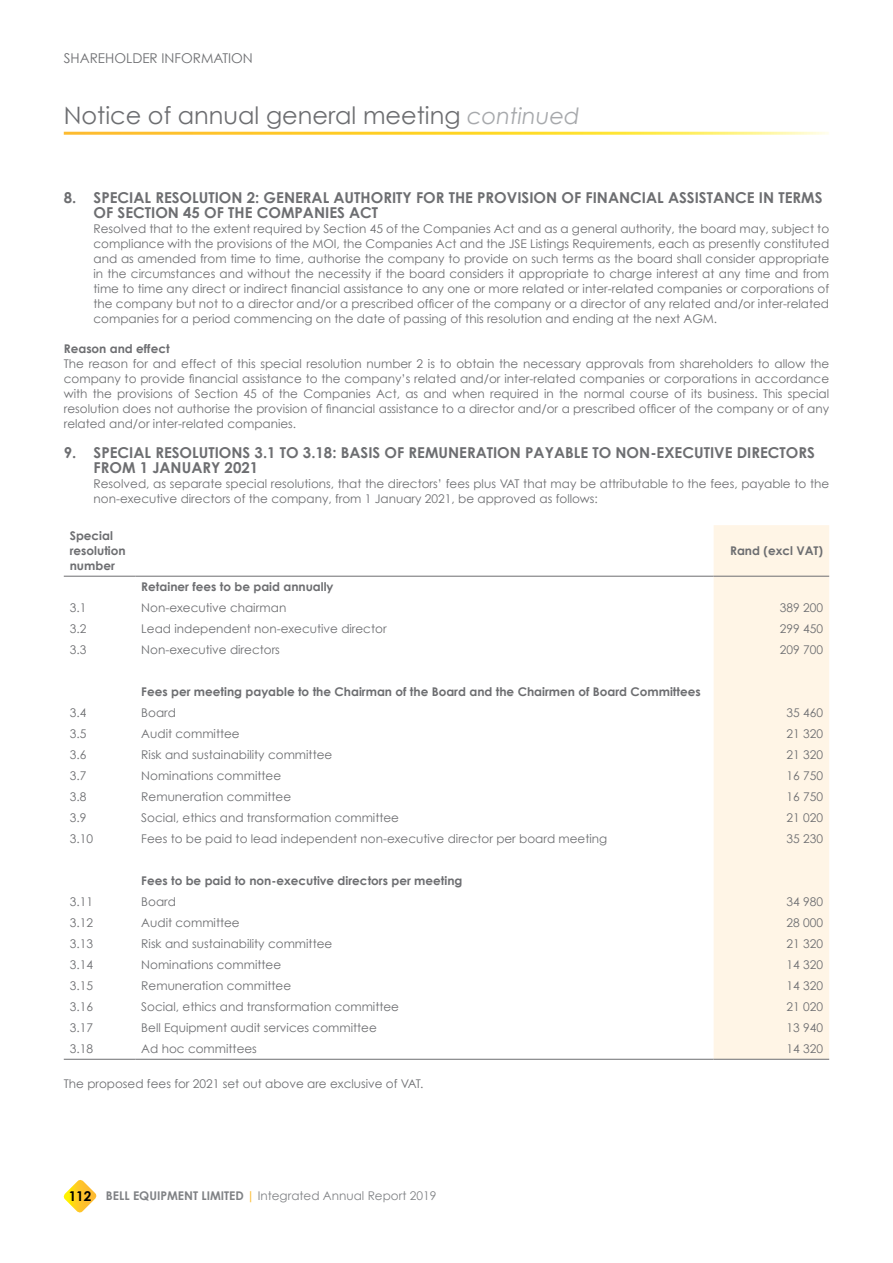
<style>
.page{position:relative;width:893px;height:1263px;background:#fff}
.page>*{position:absolute;margin:0;border:0;box-sizing:border-box;transform-origin:0 0}
.t1{font:24px "Century Gothic";color:#6d6e71}
.t2{font:700 15px/15px "Century Gothic";color:#6d6e71}
.t3{font:13.5px "Century Gothic";color:#6d6e71}
.t4{font:12px/15px "Century Gothic";color:#6d6e71;text-align:justify}
.t5{font:700 12px/15px "Century Gothic";color:#6d6e71}
.t6{font:12px "Century Gothic";color:#808285}
.s1{font-style:italic;font-size:22.5px;color:#a7a9ac}
.s2{font-weight:700;font-size:13.5px;color:#000}
.s3{font-weight:700}
.s4{font-weight:700;color:#fdbb30}
</style>
<div class="page">
<svg style="left:63px;top:1180px;width:34px;height:33px"></svg>
<div style="left:714px;top:525px;width:115px;height:534px;background:#fff5e6"></div>
<hr style="left:64px;top:1059px;width:71px;height:1px;background:#6d6e71">
<hr style="left:135px;top:1059px;width:579px;height:1px;background:#6d6e71">
<hr style="left:714px;top:1059px;width:115px;height:1px;background:#6d6e71">
<hr style="left:64px;top:576px;width:71px;height:1px;background:#6d6e71">
<hr style="left:135px;top:576px;width:579px;height:1px;background:#6d6e71">
<hr style="left:714px;top:576px;width:115px;height:1px;background:#6d6e71">
<p class="t3" style="left:64px;top:50px;width:191px">SHAREHOLDER INFORMATION</p>
<h1 class="t1" style="left:64px;top:101px;width:517px">Notice of annual general meeting <span class="s1">continued</span></h1>
<p class="t2" style="left:94px;top:189px;width:730px;text-indent:-30px">8. SPECIAL RESOLUTION 2: GENERAL AUTHORITY FOR THE PROVISION OF FINANCIAL ASSISTANCE IN TERMS<br>OF SECTION 45 OF THE COMPANIES ACT</p>
<p class="t4" style="left:94px;top:221px;width:737px">Resolved that to the extent required by Section 45 of the Companies Act and as a general authority, the board may, subject to compliance with the provisions of the MOI, the Companies Act and the JSE Listings Requirements, each as presently constituted and as amended from time to time, authorise the company to provide on such terms as the board shall consider appropriate in the circumstances and without the necessity if the board considers it appropriate to charge interest at any time and from time to time any direct or indirect financial assistance to any one or more related or inter-related companies or corporations of the company but not to a director and/or a prescribed officer of the company or a director of any related and/or inter-related companies for a period commencing on the date of passing of this resolution and ending at the next AGM.</p>
<p class="t5" style="left:64px;top:340px;width:107px">Reason and effect</p>
<p class="t4" style="left:64px;top:356px;width:767px">The reason for and effect of this special resolution number 2 is to obtain the necessary approvals from shareholders to allow the company to provide financial assistance to the company’s related and/or inter-related companies or corporations in accordance with the provisions of Section 45 of the Companies Act, as and when required in the normal course of its business. This special resolution does not authorise the provision of financial assistance to a director and/or a prescribed officer of the company or of any related and/or inter-related companies.</p>
<p class="t2" style="left:94px;top:444px;width:723px;text-indent:-30px">9. SPECIAL RESOLUTIONS 3.1 TO 3.18: BASIS OF REMUNERATION PAYABLE TO NON-EXECUTIVE DIRECTORS<br>FROM 1 JANUARY 2021</p>
<p class="t4" style="left:94px;top:476px;width:737px">Resolved, as separate special resolutions, that the directors’ fees plus VAT that may be attributable to the fees, payable to the non-executive directors of the company, from 1 January 2021, be approved as follows:</p>
<p class="t5" style="left:70px;top:528px;width:57px">Special resolution number</p>
<p class="t5" style="left:141px;top:579px;width:194px">Retainer fees to be paid annually</p>
<p class="t5" style="left:730px;top:543px;width:95px">Rand (excl VAT)</p>
<p class="t4" style="left:70px;top:600px;width:18px">3.1</p>
<p class="t4" style="left:141px;top:600px;width:147px">Non-executive chairman</p>
<p class="t4" style="left:780px;top:600px;width:45px">389 200</p>
<p class="t4" style="left:70px;top:621px;width:18px">3.2</p>
<p class="t4" style="left:141px;top:621px;width:247px">Lead independent non-executive director</p>
<p class="t4" style="left:780px;top:621px;width:45px">299 450</p>
<p class="t4" style="left:70px;top:642px;width:18px">3.3</p>
<p class="t4" style="left:141px;top:642px;width:140px">Non-executive directors</p>
<p class="t4" style="left:780px;top:642px;width:45px">209 700</p>
<p class="t5" style="left:141px;top:684px;width:561px">Fees per meeting payable to the Chairman of the Board and the Chairmen of Board Committees</p>
<p class="t4" style="left:70px;top:705px;width:18px">3.4</p>
<p class="t4" style="left:141px;top:705px;width:36px">Board</p>
<p class="t4" style="left:787px;top:705px;width:38px">35 460</p>
<p class="t4" style="left:70px;top:726px;width:18px">3.5</p>
<p class="t4" style="left:141px;top:726px;width:100px">Audit committee</p>
<p class="t4" style="left:787px;top:726px;width:38px">21 320</p>
<p class="t4" style="left:70px;top:747px;width:18px">3.6</p>
<p class="t4" style="left:141px;top:747px;width:193px">Risk and sustainability committee</p>
<p class="t4" style="left:787px;top:747px;width:38px">21 320</p>
<p class="t4" style="left:70px;top:768px;width:18px">3.7</p>
<p class="t4" style="left:141px;top:768px;width:141px">Nominations committee</p>
<p class="t4" style="left:787px;top:768px;width:38px">16 750</p>
<p class="t4" style="left:70px;top:789px;width:18px">3.8</p>
<p class="t4" style="left:141px;top:789px;width:151px">Remuneration committee</p>
<p class="t4" style="left:787px;top:789px;width:38px">16 750</p>
<p class="t4" style="left:70px;top:810px;width:18px">3.9</p>
<p class="t4" style="left:141px;top:810px;width:259px">Social, ethics and transformation committee</p>
<p class="t4" style="left:787px;top:810px;width:38px">21 020</p>
<p class="t4" style="left:70px;top:831px;width:25px">3.10</p>
<p class="t4" style="left:141px;top:831px;width:467px">Fees to be paid to lead independent non-executive director per board meeting</p>
<p class="t4" style="left:787px;top:831px;width:38px">35 230</p>
<p class="t5" style="left:141px;top:873px;width:323px">Fees to be paid to non-executive directors per meeting</p>
<p class="t4" style="left:70px;top:894px;width:25px">3.11</p>
<p class="t4" style="left:141px;top:894px;width:36px">Board</p>
<p class="t4" style="left:787px;top:894px;width:38px">34 980</p>
<p class="t4" style="left:70px;top:915px;width:25px">3.12</p>
<p class="t4" style="left:141px;top:915px;width:100px">Audit committee</p>
<p class="t4" style="left:787px;top:915px;width:38px">28 000</p>
<p class="t4" style="left:70px;top:936px;width:25px">3.13</p>
<p class="t4" style="left:141px;top:936px;width:193px">Risk and sustainability committee</p>
<p class="t4" style="left:787px;top:936px;width:38px">21 320</p>
<p class="t4" style="left:70px;top:957px;width:25px">3.14</p>
<p class="t4" style="left:141px;top:957px;width:141px">Nominations committee</p>
<p class="t4" style="left:787px;top:957px;width:38px">14 320</p>
<p class="t4" style="left:70px;top:978px;width:25px">3.15</p>
<p class="t4" style="left:141px;top:978px;width:151px">Remuneration committee</p>
<p class="t4" style="left:787px;top:978px;width:38px">14 320</p>
<p class="t4" style="left:70px;top:999px;width:25px">3.16</p>
<p class="t4" style="left:141px;top:999px;width:259px">Social, ethics and transformation committee</p>
<p class="t4" style="left:787px;top:999px;width:38px">21 020</p>
<p class="t4" style="left:70px;top:1020px;width:25px">3.17</p>
<p class="t4" style="left:141px;top:1020px;width:237px">Bell Equipment audit services committee</p>
<p class="t4" style="left:787px;top:1020px;width:38px">13 940</p>
<p class="t4" style="left:70px;top:1041px;width:25px">3.18</p>
<p class="t4" style="left:141px;top:1041px;width:117px">Ad hoc committees</p>
<p class="t4" style="left:787px;top:1041px;width:38px">14 320</p>
<p class="t4" style="left:64px;top:1076px;width:361px">The proposed fees for 2021 set out above are exclusive of VAT.</p>
<p class="t6" style="left:69px;top:1189px;width:369px"><span class="s2">112</span> <span class="s3">BELL EQUIPMENT LIMITED</span> <span class="s4">|</span> Integrated Annual Report 2019</p>
</div>
